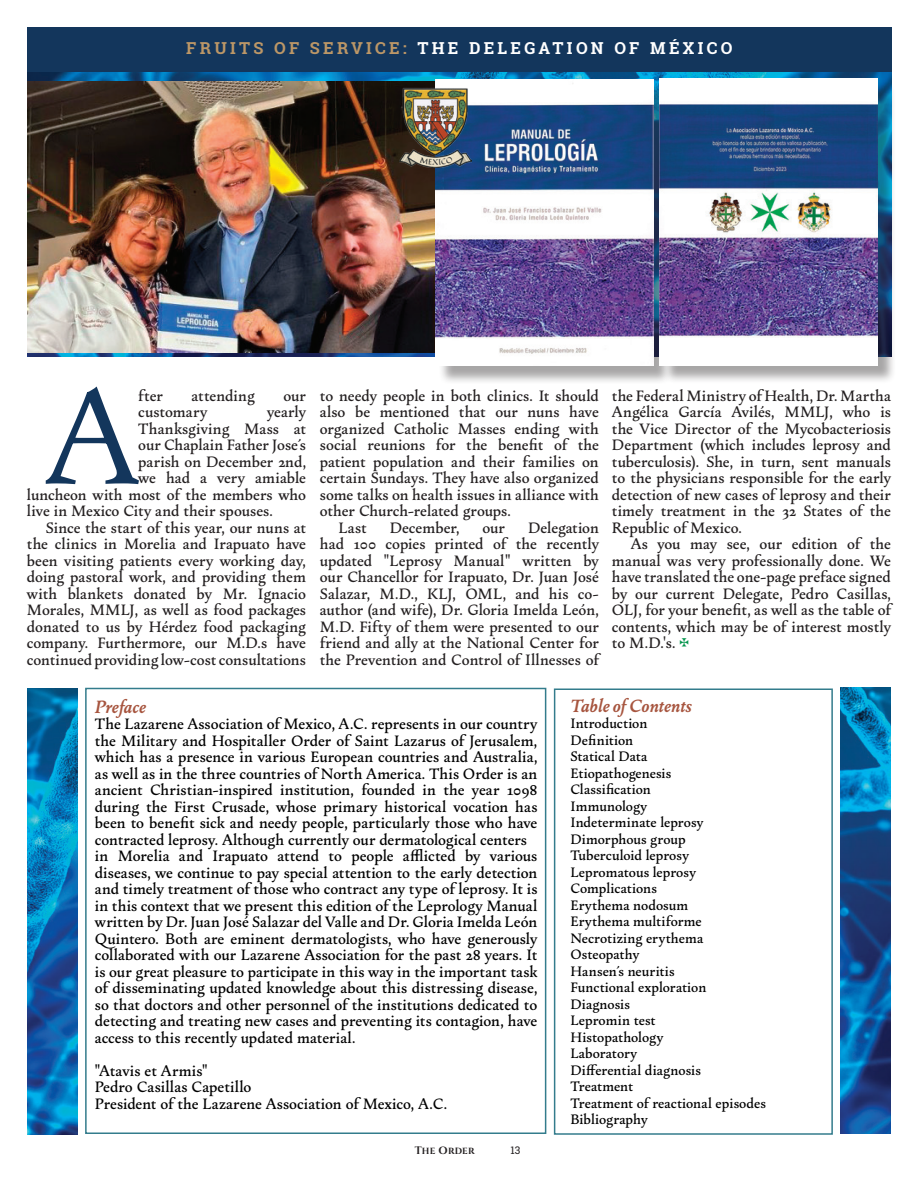
<style>
.page{position:relative;width:918px;height:1188px;background:#fff}
.page>*{position:absolute;margin:0;border:0;box-sizing:border-box;transform-origin:0 0}
.t1{font:146.85px "Change";color:#13365c}
.t2{font:italic 600 19.5px "Change";color:#a7553f}
.t3{font:500 16.5px/16.5px "Change";color:#231f20;text-align:justify}
.t4{font:500 16.5px/16.5px "Change";color:#000}
.t5{font:700 16.5px "Roboto Slab";letter-spacing:.2em;color:#fff}
.t6{font:500 15px/16.5px "Change";letter-spacing:.005em;color:#000}
.t7{font:10.5px "Roboto Slab";color:#231f20}
.t8{font:8.85px "Cinzel Regular SC850";letter-spacing:.015em;color:#231f20}
.s1{color:#bc9767}
.s2{font-family:"Arial Unicode MS";font-weight:400;color:#00934a}
.s3{font-size:10.5px}
</style>
<div class="page">
<img style="left:27px;top:72px;width:865px;height:285px">
<img style="left:27px;top:82px;width:409px;height:271px">
<div style="left:438px;top:81px;width:234px;height:303px;background:#231f20;opacity:.4"></div>
<img style="left:436px;top:79px;width:217px;height:287px">
<div style="left:662px;top:81px;width:234px;height:303px;background:#231f20;opacity:.4"></div>
<img style="left:660px;top:79px;width:218px;height:286px">
<div style="left:27px;top:27px;width:865px;height:45px;background:#13365c"></div>
<img style="left:400px;top:87px;width:72px;height:80px">
<div style="left:554px;top:688px;width:279px;height:447px;border:2px solid #337c8c"></div>
<div style="left:85px;top:688px;width:461px;height:446px;border:2px solid #337c8c"></div>
<img style="left:27px;top:688px;width:51px;height:447px">
<img style="left:840px;top:688px;width:51px;height:446px">
<p class="t5" style="left:186px;top:37px;width:548px"><span class="s1">FRUITS OF SERVICE:</span> THE DELEGATION OF MÉXICO</p>
<p class="t1" style="left:44px;top:339px;width:95px">A</p>
<p class="t3" style="left:138px;top:389px;width:26px">fter</p>
<p class="t3" style="left:192px;top:389px;width:65px">attending</p>
<p class="t3" style="left:283px;top:389px;width:24px">our</p>
<p class="t3" style="left:138px;top:405px;width:71px">customary</p>
<p class="t3" style="left:267px;top:405px;width:40px">yearly</p>
<p class="t3" style="left:138px;top:422px;width:169px">Thanksgiving Mass at</p>
<p class="t3" style="left:138px;top:438px;width:169px">our Chaplain Father Jose´s</p>
<p class="t3" style="left:138px;top:455px;width:169px">parish on December 2nd,</p>
<p class="t3" style="left:138px;top:471px;width:169px">we had a very amiable</p>
<p class="t3" style="left:27px;top:488px;width:280px">luncheon with most of the members who</p>
<p class="t3" style="left:27px;top:504px;width:247px">live in Mexico City and their spouses.</p>
<p class="t3" style="left:46px;top:521px;width:262px">Since the start of this year, our nuns at</p>
<p class="t3" style="left:27px;top:537px;width:281px">the clinics in Morelia and Irapuato have</p>
<p class="t3" style="left:27px;top:554px;width:280px">been visiting patients every working day,</p>
<p class="t3" style="left:27px;top:570px;width:281px">doing pastoral work, and providing them</p>
<p class="t3" style="left:27px;top:587px;width:281px">with blankets donated by Mr. Ignacio</p>
<p class="t3" style="left:27px;top:603px;width:281px">Morales, MMLJ, as well as food packages</p>
<p class="t3" style="left:27px;top:620px;width:281px">donated to us by Hérdez food packaging</p>
<p class="t3" style="left:27px;top:636px;width:280px">company. Furthermore, our M.D.s have</p>
<p class="t3" style="left:27px;top:653px;width:281px">continued providing low-cost consultations</p>
<p class="t3" style="left:320px;top:389px;width:280px">to needy people in both clinics. It should</p>
<p class="t3" style="left:320px;top:405px;width:280px">also be mentioned that our nuns have</p>
<p class="t3" style="left:320px;top:422px;width:280px">organized Catholic Masses ending with</p>
<p class="t3" style="left:320px;top:438px;width:281px">social reunions for the benefit of the</p>
<p class="t3" style="left:320px;top:455px;width:281px">patient population and their families on</p>
<p class="t3" style="left:320px;top:471px;width:281px">certain Sundays. They have also organized</p>
<p class="t3" style="left:320px;top:488px;width:281px">some talks on health issues in alliance with</p>
<p class="t3" style="left:320px;top:504px;width:193px">other Church-related groups.</p>
<p class="t3" style="left:339px;top:521px;width:30px">Last</p>
<p class="t3" style="left:390px;top:521px;width:71px">December,</p>
<p class="t3" style="left:483px;top:521px;width:24px">our</p>
<p class="t3" style="left:320px;top:521px;width:281px;text-indent:208px">Delegation had 100 copies printed of the recently updated "Leprosy Manual" written by our Chancellor for Irapuato, Dr. Juan José Salazar, M.D., KLJ, OML, and his co&shy;author (and wife), Dr. Gloria Imelda León, M.D. Fifty of them were presented to our friend and ally at the National Center for the Prevention and Control of Illnesses of</p>
<p class="t3" style="left:612px;top:389px;width:280px">the Federal Ministry of Health, Dr. Martha</p>
<p class="t3" style="left:612px;top:405px;width:280px">Angélica García Avilés, MMLJ, who is</p>
<p class="t3" style="left:612px;top:422px;width:281px">the Vice Director of the Mycobacteriosis</p>
<p class="t3" style="left:612px;top:438px;width:281px">Department (which includes leprosy and</p>
<p class="t3" style="left:612px;top:455px;width:281px">tuberculosis). She, in turn, sent manuals</p>
<p class="t3" style="left:612px;top:471px;width:281px">to the physicians responsible for the early</p>
<p class="t3" style="left:612px;top:488px;width:280px">detection of new cases of leprosy and their</p>
<p class="t3" style="left:612px;top:504px;width:281px">timely treatment in the 32 States of the</p>
<p class="t3" style="left:612px;top:521px;width:131px">Republic of Mexico.</p>
<p class="t3" style="left:631px;top:537px;width:262px">As you may see, our edition of the</p>
<p class="t3" style="left:612px;top:554px;width:281px">manual was very professionally done. We</p>
<p class="t3" style="left:612px;top:570px;width:280px">have translated the one-page preface signed</p>
<p class="t3" style="left:612px;top:587px;width:281px">by our current Delegate, Pedro Casillas,</p>
<p class="t3" style="left:612px;top:603px;width:281px">OLJ, for your benefit, as well as the table of</p>
<p class="t3" style="left:612px;top:620px;width:280px">contents, which may be of interest mostly</p>
<p class="t3" style="left:612px;top:636px;width:78px">to M.D.'s. <span class="s2">✠</span></p>
<p class="t2" style="left:95px;top:695px;width:53px">Preface</p>
<p class="t4" style="left:95px;top:717px;width:444px">The Lazarene Association of Mexico, A.C. represents in our country the Military and Hospitaller Order of Saint Lazarus of Jerusalem, which has a presence in various European countries and Australia, as well as in the three countries of North America. This Order is an ancient Christian-inspired institution, founded in the year 1098 during the First Crusade, whose primary historical vocation has been to benefit sick and needy people, particularly those who have contracted leprosy. Although currently our dermatological centers in Morelia and Irapuato attend to people afflicted by various diseases, we continue to pay special attention to the early detection and timely treatment of those who contract any type of leprosy. It is in this context that we present this edition of the Leprology Manual written by Dr. Juan José Salazar del Valle and Dr. Gloria Imelda León Quintero. Both are eminent dermatologists, who have generously collaborated with our Lazarene Association for the past 28 years. It is our great pleasure to participate in this way in the important task of disseminating updated knowledge about this distressing disease, so that doctors and other personnel of the institutions dedicated to detecting and treating new cases and preventing its contagion, have access to this recently updated material.</p>
<p class="t4" style="left:95px;top:1063px;width:354px">"Atavis et Armis"<br>Pedro Casillas Capetillo<br>President of the Lazarene Association of Mexico, A.C.</p>
<p class="t8" style="left:415px;top:1145px;width:61px"><span class="s3">T</span>HE <span class="s3">O</span>RDER</p>
<p class="t7" style="left:511px;top:1143px;width:11px">13</p>
<p class="t2" style="left:570px;top:694px;width:123px">Table of Contents</p>
<p class="t6" style="left:570px;top:716px;width:197px">Introduction<br>Definition<br>Statical Data<br>Etiopathogenesis<br>Classification<br>Immunology<br>Indeterminate leprosy<br>Dimorphous group<br>Tuberculoid leprosy<br>Lepromatous leprosy<br>Complications<br>Erythema nodosum<br>Erythema multiforme<br>Necrotizing erythema<br>Osteopathy<br>Hansen´s neuritis<br>Functional exploration<br>Diagnosis<br>Lepromin test<br>Histopathology<br>Laboratory<br>Differential diagnosis<br>Treatment<br>Treatment of reactional episodes<br>Bibliography</p>
</div>
